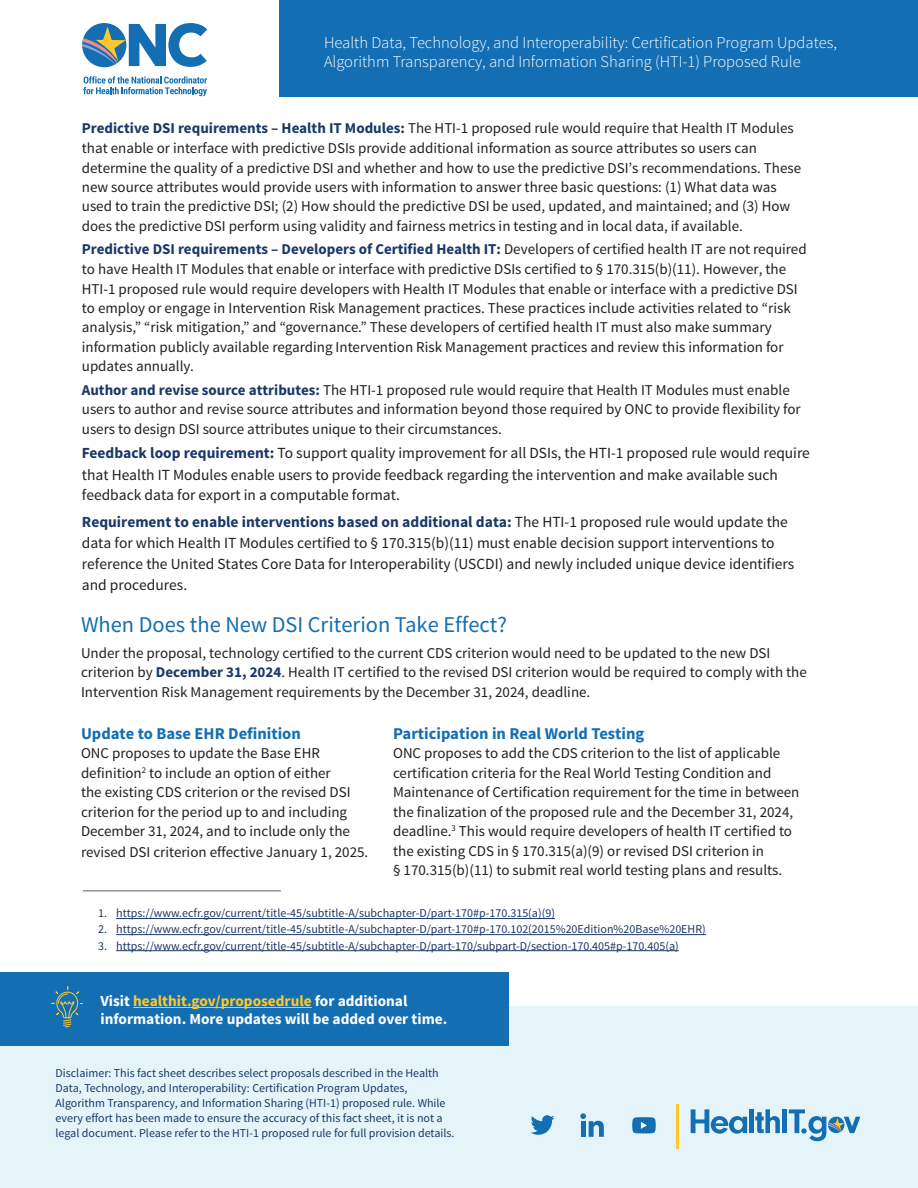
<style>
.page{position:relative;width:918px;height:1188px;background:#fff}
.page>*{position:absolute;margin:0;border:0;box-sizing:border-box;transform-origin:0 0}
.t1{font:22.5px "Source Sans Pro";color:#146eb3}
.t2{font:300 16.5px/19.5px "Source Sans Pro";color:#fff}
.t3{font:700 16.5px "Source Sans Pro";color:#146eb3}
.t4{font:15.45px/21px "Source Sans Pro";color:#231f20}
.t5{font:700 15.3px/18px "Source Sans Pro";color:#fff}
.t6{font:15px/19.5px "Source Sans Pro";color:#231f20}
.t7{font:12px/15px "Source Sans Pro";color:#1a3868}
.t8{font:8.7px "Source Sans Pro";color:#231f20}
.s1{font-weight:700;color:#1a3868}
.s2{color:#fec82b}
</style>
<div class="page">
<div style="left:0;top:1007px;width:918px;height:181px;background:#e4f4f9"></div>
<div style="left:279px;top:0;width:639px;height:97px;background:#146eb3"></div>
<svg style="left:83px;top:76px;width:124px;height:20px"></svg>
<svg style="left:82px;top:23px;width:125px;height:44px"></svg>
<svg style="left:580px;top:1113px;width:24px;height:24px"></svg>
<hr style="left:677px;top:1104px;width:2px;height:45px;background:#fec82b">
<div style="left:749px;top:1109px;width:5px;height:24px;background:#136eb2"></div>
<div style="left:782px;top:1109px;width:5px;height:24px;background:#136eb2"></div>
<svg style="left:691px;top:1109px;width:56px;height:25px"></svg>
<svg style="left:755px;top:1109px;width:25px;height:24px"></svg>
<svg style="left:789px;top:1109px;width:71px;height:32px"></svg>
<div style="left:0;top:972px;width:508px;height:74px;background:#136eb2"></div>
<svg style="left:51px;top:987px;width:32px;height:41px"></svg>
<hr style="left:83px;top:890px;width:198px;height:2px;background:#939598">
<hr style="left:116px;top:918px;width:439px;height:1px;background:#1a3868">
<hr style="left:116px;top:934px;width:590px;height:1px;background:#1a3868">
<hr style="left:116px;top:950px;width:563px;height:1px;background:#1a3868">
<hr style="left:133px;top:1007px;width:179px;height:1px;background:#fec82b">
<svg style="left:632px;top:1117px;width:24px;height:16px"></svg>
<svg style="left:530px;top:1115px;width:24px;height:20px"></svg>
<p class="t2" style="left:324px;top:32px;width:514px">Health Data, Technology, and Interoperability: Certification Program Updates,<br>Algorithm Transparency, and Information Sharing (HTI-1) Proposed Rule</p>
<p class="t6" style="left:82px;top:119px;width:721px"><span class="s1">Predictive DSI requirements – Health IT Modules:</span> The HTI-1 proposed rule would require that Health IT Modules that enable or interface with predictive DSIs provide additional information as source attributes so users can determine the quality of a predictive DSI and whether and how to use the predictive DSIʼs recommendations. These new source attributes would provide users with information to answer three basic questions: (1) What data was used to train the predictive DSI; (2) How should the predictive DSI be used, updated, and maintained; and (3) How does the predictive DSI perform using validity and fairness metrics in testing and in local data, if available.</p>
<p class="t6" style="left:82px;top:240px;width:726px"><span class="s1">Predictive DSI requirements – Developers of Certified Health IT:</span> Developers of certified health IT are not required to have Health IT Modules that enable or interface with predictive DSIs certified to § 170.315(b)(11). However, the HTI-1 proposed rule would require developers with Health IT Modules that enable or interface with a predictive DSI to employ or engage in Intervention Risk Management practices. These practices include activities related to “risk analysis,” “risk mitigation,” and “governance.” These developers of certified health IT must also make summary information publicly available regarding Intervention Risk Management practices and review this information for updates annually.</p>
<p class="t6" style="left:82px;top:380px;width:720px"><span class="s1">Author and revise source attributes:</span> The HTI-1 proposed rule would require that Health IT Modules must enable users to author and revise source attributes and information beyond those required by ONC to provide flexibility for users to design DSI source attributes unique to their circumstances.</p>
<p class="t4" style="left:82px;top:443px;width:730px"><span class="s1">Feedback loop requirement:</span> To support quality improvement for all DSIs, the HTI-1 proposed rule would require that Health IT Modules enable users to provide feedback regarding the intervention and make available such feedback data for export in a computable format.</p>
<p class="t4" style="left:82px;top:511px;width:714px"><span class="s1">Requirement to enable interventions based on additional data:</span> The HTI-1 proposed rule would update the data for which Health IT Modules certified to § 170.315(b)(11) must enable decision support interventions to reference the United States Core Data for Interoperability (USCDI) and newly included unique device identifiers and procedures.</p>
<h1 class="t1" style="left:81px;top:610px;width:427px">When Does the New DSI Criterion Take Effect?</h1>
<p class="t6" style="left:81px;top:644px;width:727px">Under the proposal, technology certified to the current CDS criterion would need to be updated to the new DSI criterion by <span class="s1">December 31, 2024</span>. Health IT certified to the revised DSI criterion would be required to comply with the<br>Intervention Risk Management requirements by the December 31, 2024, deadline.</p>
<p class="t3" style="left:81px;top:723px;width:221px">Update to Base EHR Definition</p>
<p class="t6" style="left:81px;top:744px;width:271px">ONC proposes to update the Base EHR definition to include an option of either the existing CDS criterion or the revised DSI criterion for the period up to and including December 31, 2024, and to include only the</p>
<p class="t6" style="left:81px;top:843px;width:289px">revised DSI criterion effective January 1, 2025.</p>
<p class="t3" style="left:393px;top:723px;width:253px">Participation in Real World Testing</p>
<p class="t6" style="left:393px;top:744px;width:408px">ONC proposes to add the CDS criterion to the list of applicable certification criteria for the Real World Testing Condition and Maintenance of Certification requirement for the time in between the finalization of the proposed rule and the December 31, 2024, deadline. This would require developers of health IT certified to the existing CDS in § 170.315(a)(9) or revised DSI criterion in<br>§ 170.315(b)(11) to submit real world testing plans and results.</p>
<p class="t8" style="left:142px;top:764px;width:6px">2</p>
<p class="t8" style="left:452px;top:823px;width:6px">3</p>
<p class="t7" style="left:98px;top:906px;width:458px">1. https://www.ecfr.gov/current/title-45/subtitle-A/subchapter-D/part-170#p-170.315(a)(9)</p>
<p class="t7" style="left:98px;top:922px;width:609px">2. https://www.ecfr.gov/current/title-45/subtitle-A/subchapter-D/part-170#p-170.102(2015%20Edition%20Base%20EHR)</p>
<p class="t7" style="left:98px;top:938px;width:582px">3. https://www.ecfr.gov/current/title-45/subtitle-A/subchapter-D/part-170/subpart-D/section-170.405#p-170.405(a)</p>
<p class="t5" style="left:100px;top:992px;width:348px">Visit <span class="s2">healthit.gov/proposedrule</span> for additional information. More updates will be added over time.</p>
<p class="t7" style="left:56px;top:1066px;width:401px">Disclaimer: This fact sheet describes select proposals described in the Health Data, Technology, and Interoperability: Certification Program Updates, Algorithm Transparency, and Information Sharing (HTI-1) proposed rule. While every effort has been made to ensure the accuracy of this fact sheet, it is not a legal document. Please refer to the HTI-1 proposed rule for full provision details.</p>
</div>
